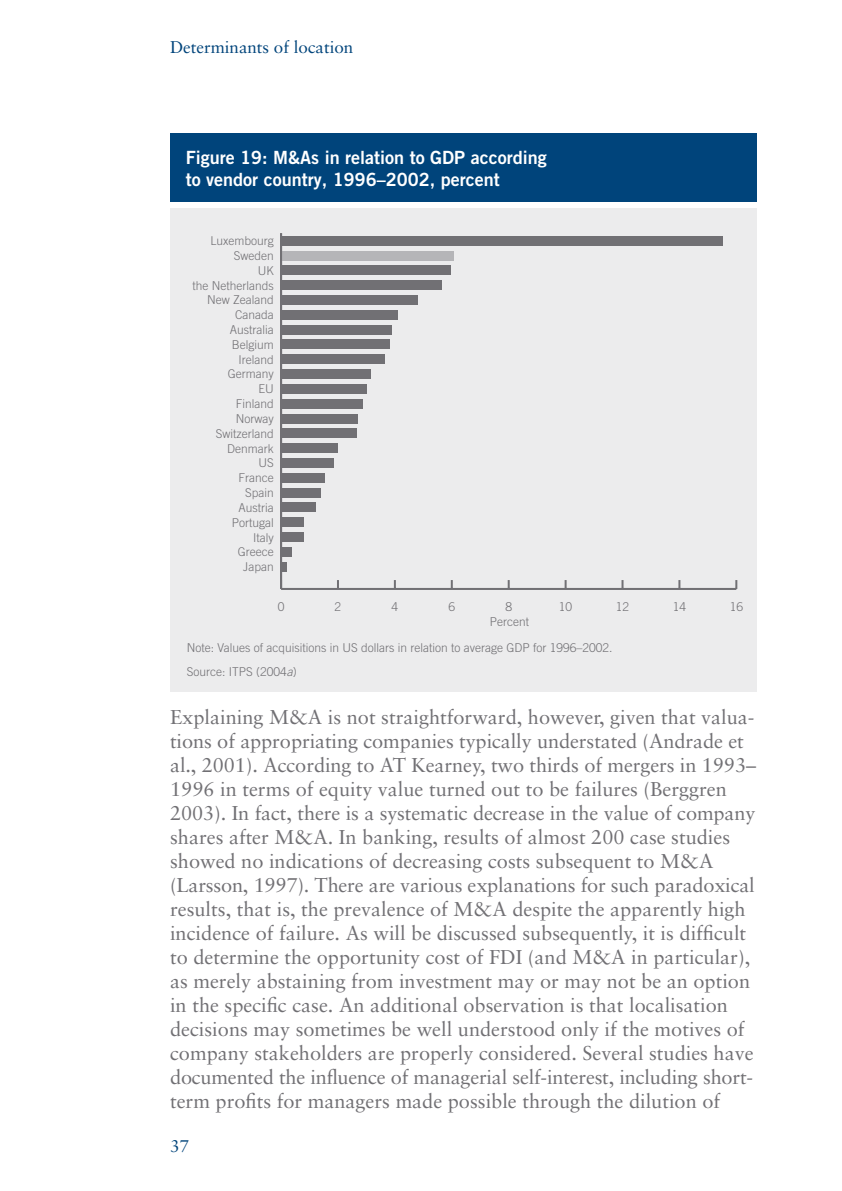
<style>
.page{position:relative;width:842px;height:1191px;background:#fff}
.page>*{position:absolute;margin:0;border:0;box-sizing:border-box;transform-origin:0 0}
.t1{font:20px/24px "Sabon";color:#717074}
.t2{font:18.2px/21.8px "Trade Gothic Bold Two";color:#fff}
.t3{font:17px "Sabon";color:#00447b}
.t4{font:300 12.2px/24.4px "Trade Gothic";color:#717074}
.s1{font-style:italic}
</style>
<div class="page">
<div style="left:170px;top:208px;width:587px;height:483px;background:#ececed"></div>
<div style="left:170px;top:133px;width:587px;height:69px;background:#00447b"></div>
<hr style="left:281px;top:588px;width:455px;height:2px;background:#717074">
<svg style="left:337px;top:580px;width:2px;height:8px"></svg>
<svg style="left:394px;top:580px;width:2px;height:8px"></svg>
<svg style="left:451px;top:580px;width:2px;height:8px"></svg>
<svg style="left:508px;top:580px;width:2px;height:8px"></svg>
<svg style="left:565px;top:580px;width:2px;height:8px"></svg>
<svg style="left:621px;top:580px;width:2px;height:8px"></svg>
<svg style="left:678px;top:580px;width:2px;height:8px"></svg>
<svg style="left:735px;top:580px;width:2px;height:9px"></svg>
<div style="left:281px;top:236px;width:441px;height:9px;background:#717074"></div>
<div style="left:281px;top:251px;width:173px;height:9px;background:#b5b5b8"></div>
<div style="left:281px;top:266px;width:170px;height:9px;background:#717074"></div>
<div style="left:281px;top:280px;width:161px;height:10px;background:#717074"></div>
<div style="left:281px;top:295px;width:136px;height:10px;background:#717074"></div>
<div style="left:281px;top:310px;width:117px;height:9px;background:#717074"></div>
<div style="left:281px;top:325px;width:111px;height:9px;background:#717074"></div>
<div style="left:281px;top:340px;width:109px;height:9px;background:#717074"></div>
<div style="left:281px;top:354px;width:104px;height:10px;background:#717074"></div>
<div style="left:281px;top:369px;width:89px;height:10px;background:#717074"></div>
<div style="left:281px;top:384px;width:86px;height:9px;background:#717074"></div>
<div style="left:281px;top:399px;width:82px;height:9px;background:#717074"></div>
<div style="left:281px;top:414px;width:76px;height:9px;background:#717074"></div>
<div style="left:281px;top:428px;width:76px;height:10px;background:#717074"></div>
<div style="left:281px;top:443px;width:57px;height:10px;background:#717074"></div>
<div style="left:281px;top:458px;width:52px;height:10px;background:#717074"></div>
<div style="left:281px;top:473px;width:44px;height:9px;background:#717074"></div>
<div style="left:281px;top:488px;width:40px;height:9px;background:#717074"></div>
<div style="left:281px;top:503px;width:35px;height:9px;background:#717074"></div>
<div style="left:281px;top:517px;width:22px;height:10px;background:#717074"></div>
<div style="left:281px;top:532px;width:22px;height:10px;background:#717074"></div>
<div style="left:281px;top:547px;width:10px;height:9px;background:#717074"></div>
<div style="left:281px;top:562px;width:6px;height:9px;background:#717074"></div>
<hr style="left:280px;top:233px;width:2px;height:356px;background:#717074">
<p class="t3" style="left:170px;top:40px;width:185px">Determinants of location</p>
<p class="t2" style="left:186px;top:148px;width:362px">Figure 19: M&amp;As in relation to GDP according to vendor country, 1996–2002, percent</p>
<p class="t4" style="left:211px;top:230px;width:65px">Luxembourg</p>
<p class="t4" style="left:234px;top:244px;width:42px">Sweden</p>
<p class="t4" style="left:258px;top:259px;width:17px">UK</p>
<p class="t4" style="left:193px;top:274px;width:83px">the Netherlands</p>
<p class="t4" style="left:207px;top:289px;width:68px">New Zealand</p>
<p class="t4" style="left:235px;top:304px;width:40px">Canada</p>
<p class="t4" style="left:230px;top:318px;width:45px">Australia</p>
<p class="t4" style="left:232px;top:333px;width:43px">Belgium</p>
<p class="t4" style="left:239px;top:348px;width:37px">Ireland</p>
<p class="t4" style="left:228px;top:363px;width:47px">Germany</p>
<p class="t4" style="left:259px;top:378px;width:17px">EU</p>
<p class="t4" style="left:236px;top:392px;width:40px">Finland</p>
<p class="t4" style="left:236px;top:407px;width:39px">Norway</p>
<p class="t4" style="left:216px;top:422px;width:60px">Switzerland</p>
<p class="t4" style="left:227px;top:437px;width:48px">Denmark</p>
<p class="t4" style="left:259px;top:452px;width:17px">US</p>
<p class="t4" style="left:239px;top:467px;width:37px">France</p>
<p class="t4" style="left:245px;top:481px;width:30px">Spain</p>
<p class="t4" style="left:239px;top:496px;width:37px">Austria</p>
<p class="t4" style="left:232px;top:511px;width:43px">Portugal</p>
<p class="t4" style="left:253px;top:526px;width:22px">Italy</p>
<p class="t4" style="left:238px;top:541px;width:37px">Greece</p>
<p class="t4" style="left:243px;top:555px;width:32px">Japan</p>
<p class="t4" style="left:278px;top:595px;width:8px">0</p>
<p class="t4" style="left:335px;top:595px;width:8px">2</p>
<p class="t4" style="left:392px;top:595px;width:8px">4</p>
<p class="t4" style="left:448px;top:595px;width:8px">6</p>
<p class="t4" style="left:505px;top:595px;width:8px">8</p>
<p class="t4" style="left:559px;top:595px;width:15px">10</p>
<p class="t4" style="left:616px;top:595px;width:15px">12</p>
<p class="t4" style="left:673px;top:595px;width:15px">14</p>
<p class="t4" style="left:730px;top:595px;width:15px">16</p>
<p class="t4" style="left:489px;top:610px;width:41px;rotate:-1deg">Percent</p>
<p class="t4" style="left:187px;top:636px;width:427px">Note: Values of acquisitions in US dollars in relation to average GDP for 1996–2002.<br>Source: ITPS (2004<span class="s1">a</span>)</p>
<p class="t1" style="left:170px;top:706px;width:587px">Explaining M&amp;A is not straightforward, however, given that valua&shy;tions of appropriating companies typically understated (Andrade et al., 2001). According to AT Kearney, two thirds of mergers in 1993– 1996 in terms of equity value turned out to be failures (Berggren 2003). In fact, there is a systematic decrease in the value of company shares after M&amp;A. In banking, results of almost 200 case studies showed no indications of decreasing costs subsequent to M&amp;A (Larsson, 1997). There are various explanations for such paradoxical results, that is, the prevalence of M&amp;A despite the apparently high incidence of failure. As will be discussed subsequently, it is difficult to determine the opportunity cost of FDI (and M&amp;A in particular), as merely abstaining from investment may or may not be an option in the specific case. An additional observation is that localisation decisions may sometimes be well understood only if the motives of company stakeholders are properly considered. Several studies have documented the influence of managerial self-interest, including short&shy;term profits for managers made possible through the dilution of</p>
<p class="t3" style="left:170px;top:1139px;width:20px">37</p>
</div>
